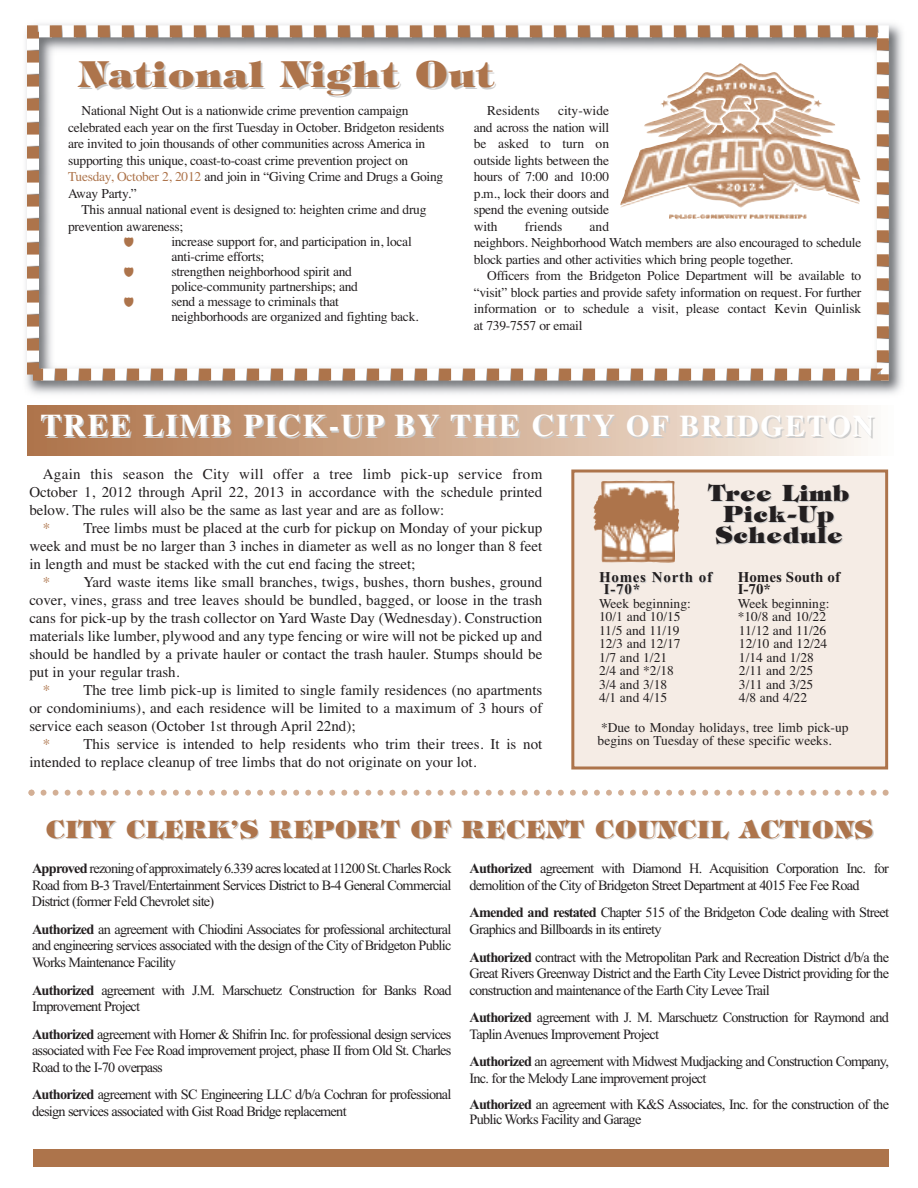
<style>
.page{position:relative;width:918px;height:1188px;background:#fff}
.page>*{position:absolute;margin:0;border:0;box-sizing:border-box;transform-origin:0 0}
.t1{font:800 36px "Tiffany";letter-spacing:.05em;color:#ad744b}
.t2{font:700 31.5px "Times";letter-spacing:.05em;color:#fff}
.t3{font:800 24px "Tiffany";letter-spacing:.05em;color:#ad744b}
.t4{font:800 22.5px/21px "Tiffany";letter-spacing:.05em;color:#231f20;text-align:center}
.t5{font:15px/18px "Times";color:#231f20;text-align:justify}
.t6{font:700 15px/12px "Times New Roman";letter-spacing:.05em;color:#231f20}
.t7{font:700 15px/12px "Times New Roman";color:#231f20}
.t8{font:14.25px/16.5px "Times New Roman";letter-spacing:-.05em;color:#231f20}
.t9{font:13.5px/16.5px "Times";letter-spacing:-.02em;color:#231f20}
.t10{font:13.5px/13.5px "Times";color:#231f20}
.s1{color:#ad744b}
.s2{font-size:30px}
.s3{font-weight:700}
</style>
<div class="page">
<img style="left:28px;top:25px;width:875px;height:369px">
<svg style="left:26px;top:24px;width:869px;height:363px"></svg>
<div style="left:27px;top:25px;width:862px;height:356px;border:12px dashed #ad744b"></div>
<img style="left:667px;top:63px;width:148px;height:157px">
<div style="left:33px;top:1149px;width:856px;height:17px;background:#ad744b"></div>
<div style="left:28px;top:406px;width:865px;height:49px;background:linear-gradient(to right,#ab6e42,#fbf5ef)"></div>
<svg style="left:28px;top:790px;width:861px;height:6px"></svg>
<div style="left:574px;top:472px;width:311px;height:295px;background:#f5ece5"></div>
<div style="left:571px;top:470px;width:317px;height:300px;border:3px solid #ad744b"></div>
<img style="left:593px;top:481px;width:86px;height:82px">
<svg style="left:124px;top:237px;width:9px;height:10px"></svg>
<svg style="left:124px;top:267px;width:9px;height:10px"></svg>
<svg style="left:124px;top:297px;width:9px;height:10px"></svg>
<h1 class="t1" style="left:79px;top:54px;width:415px">National Night Out</h1>
<p class="t9" style="left:68px;top:102px;width:378px;text-indent:14px">National Night Out is a nationwide crime prevention campaign celebrated each year on the first Tuesday in October. Bridgeton residents are invited to join thousands of other communities across America in supporting this unique, coast-to-coast crime prevention project on <span class="s1">Tuesday, October 2, 2012</span> and join in “Giving Crime and Drugs a Going Away Party.”</p>
<p class="t9" style="left:68px;top:201px;width:360px;text-indent:14px">This annual national event is designed to: heighten crime and drug prevention awareness;</p>
<p class="t9" style="left:171px;top:234px;width:249px;line-height:15px">increase support for, and participation in, local anti-crime efforts;<br>strengthen neighborhood spirit and police-community partnerships; and<br>send a message to criminals that neighborhoods are organized and fighting back.</p>
<p class="t9" style="left:474px;top:102px;width:137px;text-align:justify;text-indent:84px">city-wide and across the nation will be asked to turn on outside lights between the hours of 7:00 and 10:00 p.m., lock their doors and spend the evening outside with</p>
<p class="t10" style="left:487px;top:104px;width:54px">Residents</p>
<p class="t9" style="left:474px;top:218px;width:389px;text-indent:116px">and<br>neighbors. Neighborhood Watch members are also encouraged to schedule block parties and other activities which bring people together.</p>
<p class="t9" style="left:474px;top:267px;width:389px;text-align:justify;text-indent:14px">Officers from the Bridgeton Police Department will be available to “visit” block parties and provide safety information on request. For further information or to schedule a visit, please contact Kevin Quinlisk at 739-7557 or email</p>
<p class="t10" style="left:525px;top:219px;width:39px">friends</p>
<h2 class="t2" style="left:40px;top:407px;width:835px">TREE LIMB PICK-UP BY THE CITY <span class="s2">OF BRIDGETON</span></h2>
<p class="t5" style="left:29px;top:465px;width:515px;text-indent:14px">Again this season the City will offer a tree limb pick-up service from October 1, 2012 through April 22, 2013 in accordance with the schedule printed below. The rules will also be the same as last year and are as follow:</p>
<p class="t5" style="left:29px;top:519px;width:515px;text-indent:14px"><span class="s1">*</span> Tree limbs must be placed at the curb for pickup on Monday of your pickup week and must be no larger than 3 inches in diameter as well as no longer than 8 feet in length and must be stacked with the cut end facing the street;</p>
<p class="t5" style="left:29px;top:573px;width:515px;text-indent:14px"><span class="s1">*</span> Yard waste items like small branches, twigs, bushes, thorn bushes, ground cover, vines, grass and tree leaves should be bundled, bagged, or loose in the trash cans for pick-up by the trash collector on Yard Waste Day (Wednesday). Construction materials like lumber, plywood and any type fencing or wire will not be picked up and should be handled by a private hauler or contact the trash hauler. Stumps should be put in your regular trash.</p>
<p class="t5" style="left:29px;top:681px;width:515px;text-indent:14px"><span class="s1">*</span> The tree limb pick-up is limited to single family residences (no apartments or condominiums), and each residence will be limited to a maximum of 3 hours of service each season (October 1st through April 22nd);</p>
<p class="t5" style="left:29px;top:735px;width:515px;text-indent:13px"><span class="s1">*</span> This service is intended to help residents who trim their trees. It is not intended to replace cleanup of tree limbs that do not originate on your lot.</p>
<h3 class="t4" style="left:709px;top:482px;width:142px">Tree Limb<br>Pick-Up<br>Schedule</h3>
<p class="t6" style="left:604px;top:571px;width:110px;text-indent:-5px">Homes North of<br>I-70*</p>
<p class="t10" style="left:599px;top:596px;width:93px">Week beginning:<br>10/1 and 10/15<br>11/5 and 11/19<br>12/3 and 12/17<br>1/7 and 1/21<br>2/4 and *2/18<br>3/4 and 3/18<br>4/1 and 4/15</p>
<p class="t7" style="left:738px;top:571px;width:104px">Homes South of<br>I-70*</p>
<p class="t10" style="left:738px;top:596px;width:93px">Week beginning: *10/8 and 10/22<br>11/12 and 11/26<br>12/10 and 12/24<br>1/14 and 1/28<br>2/11 and 2/25<br>3/11 and 3/25<br>4/8 and 4/22</p>
<p class="t10" style="left:598px;top:720px;width:252px">*Due to Monday holidays, tree limb pick-up begins on Tuesday of these specific weeks.</p>
<h3 class="t3" style="left:46px;top:815px;width:829px">CITY CLERK’S REPORT OF RECENT COUNCIL ACTIONS</h3>
<p class="t8" style="left:32px;top:860px;width:421px;text-align:justify"><span class="s3">Approved</span> rezoning of approximately 6.339 acres located at 11200 St. Charles Rock Road from B-3 Travel/Entertainment Services District to B-4 General Commercial District (former Feld Chevrolet site)</p>
<p class="t8" style="left:32px;top:921px;width:421px;text-align:justify"><span class="s3">Authorized</span> an agreement with Chiodini Associates for professional architectural and engineering services associated with the design of the City of Bridgeton Public Works Maintenance Facility</p>
<p class="t8" style="left:32px;top:981px;width:421px"><span class="s3">Authorized</span> agreement with J.M. Marschuetz Construction for Banks Road<br>Improvement Project</p>
<p class="t8" style="left:32px;top:1026px;width:421px;text-align:justify"><span class="s3">Authorized</span> agreement with Horner &amp; Shifrin Inc. for professional design services associated with Fee Fee Road improvement project, phase II from Old St. Charles Road to the I-70 overpass</p>
<p class="t8" style="left:32px;top:1086px;width:421px"><span class="s3">Authorized</span> agreement with SC Engineering LLC d/b/a Cochran for professional design services associated with Gist Road Bridge replacement</p>
<p class="t8" style="left:470px;top:860px;width:421px"><span class="s3">Authorized</span> agreement with Diamond H. Acquisition Corporation Inc. for demolition of the City of Bridgeton Street Department at 4015 Fee Fee Road</p>
<p class="t8" style="left:470px;top:904px;width:421px"><span class="s3">Amended and restated</span> Chapter 515 of the Bridgeton Code dealing with Street<br>Graphics and Billboards in its entirety</p>
<p class="t8" style="left:470px;top:948px;width:421px;text-align:justify"><span class="s3">Authorized</span> contract with the Metropolitan Park and Recreation District d/b/a the Great Rivers Greenway District and the Earth City Levee District providing for the construction and maintenance of the Earth City Levee Trail</p>
<p class="t8" style="left:470px;top:1009px;width:421px"><span class="s3">Authorized</span> agreement with J. M. Marschuetz Construction for Raymond and<br>Taplin Avenues Improvement Project</p>
<p class="t8" style="left:470px;top:1053px;width:421px"><span class="s3">Authorized</span> an agreement with Midwest Mudjacking and Construction Company,<br>Inc. for the Melody Lane improvement project</p>
<p class="t8" style="left:470px;top:1097px;width:421px;line-height:15px"><span class="s3">Authorized</span> an agreement with K&amp;S Associates, Inc. for the construction of the<br>Public Works Facility and Garage</p>
</div>
